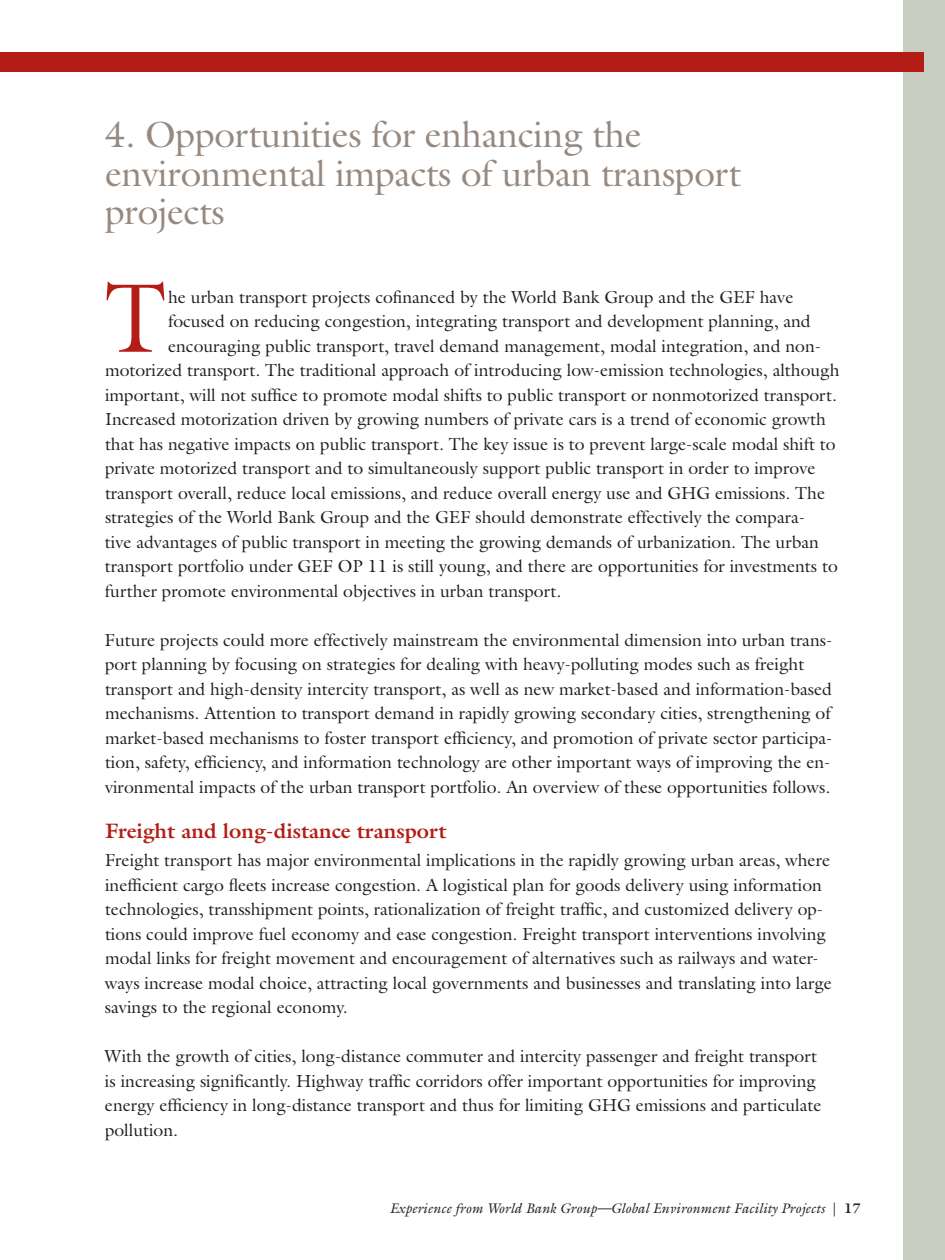
<style>
.page{position:relative;width:945px;height:1260px;background:#fff}
.page>*{position:absolute;margin:0;border:0;box-sizing:border-box;transform-origin:0 0}
.t1{font:98.52px "Galliard";color:#b41d15;scale:.91 1}
.t2{font:36.75px/38.5px "Galliard";letter-spacing:-.01em;color:#968980}
.t3{font:700 21px "Galliard";color:#b41d15}
.t4{font:17.5px/24.5px "Galliard";color:#231f20}
.t5{font:italic 14px "Galliard";color:#231f20}
.s1{font-style:normal}
.s2{font-weight:700;font-style:normal}
</style>
<div class="page">
<div style="left:903px;top:0;width:42px;height:1260px;background:#c7cdc1"></div>
<div style="left:0;top:52px;width:924px;height:20px;background:#b41d15"></div>
<h2 class="t2" style="left:105px;top:115px;width:638px">4. Opportunities for enhancing the environmental impacts of urban transport projects</h2>
<h1 class="t1" style="left:105px;top:257px;width:68px">T</h1>
<p class="t4" style="left:168px;top:284px;width:627px">he urban transport projects cofinanced by the World Bank Group and the GEF have</p>
<p class="t4" style="left:168px;top:309px;width:644px">focused on reducing congestion, integrating transport and development planning, and</p>
<p class="t4" style="left:168px;top:333px;width:654px">encouraging public transport, travel demand management, modal integration, and non-</p>
<p class="t4" style="left:105px;top:358px;width:736px">motorized transport. The traditional approach of introducing low-emission technologies, although</p>
<p class="t4" style="left:105px;top:382px;width:734px">important, will not suffice to promote modal shifts to public transport or nonmotorized transport.</p>
<p class="t4" style="left:105px;top:407px;width:722px">Increased motorization driven by growing numbers of private cars is a trend of economic growth</p>
<p class="t4" style="left:105px;top:431px;width:732px">that has negative impacts on public transport. The key issue is to prevent large-scale modal shift to</p>
<p class="t4" style="left:105px;top:456px;width:712px">private motorized transport and to simultaneously support public transport in order to improve</p>
<p class="t4" style="left:105px;top:480px;width:722px">transport overall, reduce local emissions, and reduce overall energy use and GHG emissions. The</p>
<p class="t4" style="left:105px;top:505px;width:702px">strategies of the World Bank Group and the GEF should demonstrate effectively the compara-</p>
<p class="t4" style="left:105px;top:529px;width:716px">tive advantages of public transport in meeting the growing demands of urbanization. The urban</p>
<p class="t4" style="left:105px;top:554px;width:734px">transport portfolio under GEF OP 11 is still young, and there are opportunities for investments to</p>
<p class="t4" style="left:105px;top:578px;width:458px">further promote environmental objectives in urban transport.</p>
<p class="t4" style="left:105px;top:627px;width:729px">Future projects could more effectively mainstream the environmental dimension into urban trans&shy;port planning by focusing on strategies for dealing with heavy-polluting modes such as freight transport and high-density intercity transport, as well as new market-based and information-based mechanisms. Attention to transport demand in rapidly growing secondary cities, strengthening of market-based mechanisms to foster transport efficiency, and promotion of private sector participa&shy;tion, safety, efficiency, and information technology are other important ways of improving the en&shy;vironmental impacts of the urban transport portfolio. An overview of these opportunities follows.</p>
<p class="t3" style="left:105px;top:818px;width:343px">Freight and long-distance transport</p>
<p class="t4" style="left:105px;top:848px;width:728px">Freight transport has major environmental implications in the rapidly growing urban areas, where inefficient cargo fleets increase congestion. A logistical plan for goods delivery using information technologies, transshipment points, rationalization of freight traffic, and customized delivery op&shy;tions could improve fuel economy and ease congestion. Freight transport interventions involving modal links for freight movement and encouragement of alternatives such as railways and water&shy;ways increase modal choice, attracting local governments and businesses and translating into large savings to the regional economy.</p>
<p class="t4" style="left:105px;top:1044px;width:718px">With the growth of cities, long-distance commuter and intercity passenger and freight transport is increasing significantly. Highway traffic corridors offer important opportunities for improving energy efficiency in long-distance transport and thus for limiting GHG emissions and particulate pollution.</p>
<p class="t5" style="left:390px;top:1200px;width:473px">Experience from World Bank Group—Global Environment Facility Projects <span class="s1">|</span> <span class="s2">17</span></p>
</div>
